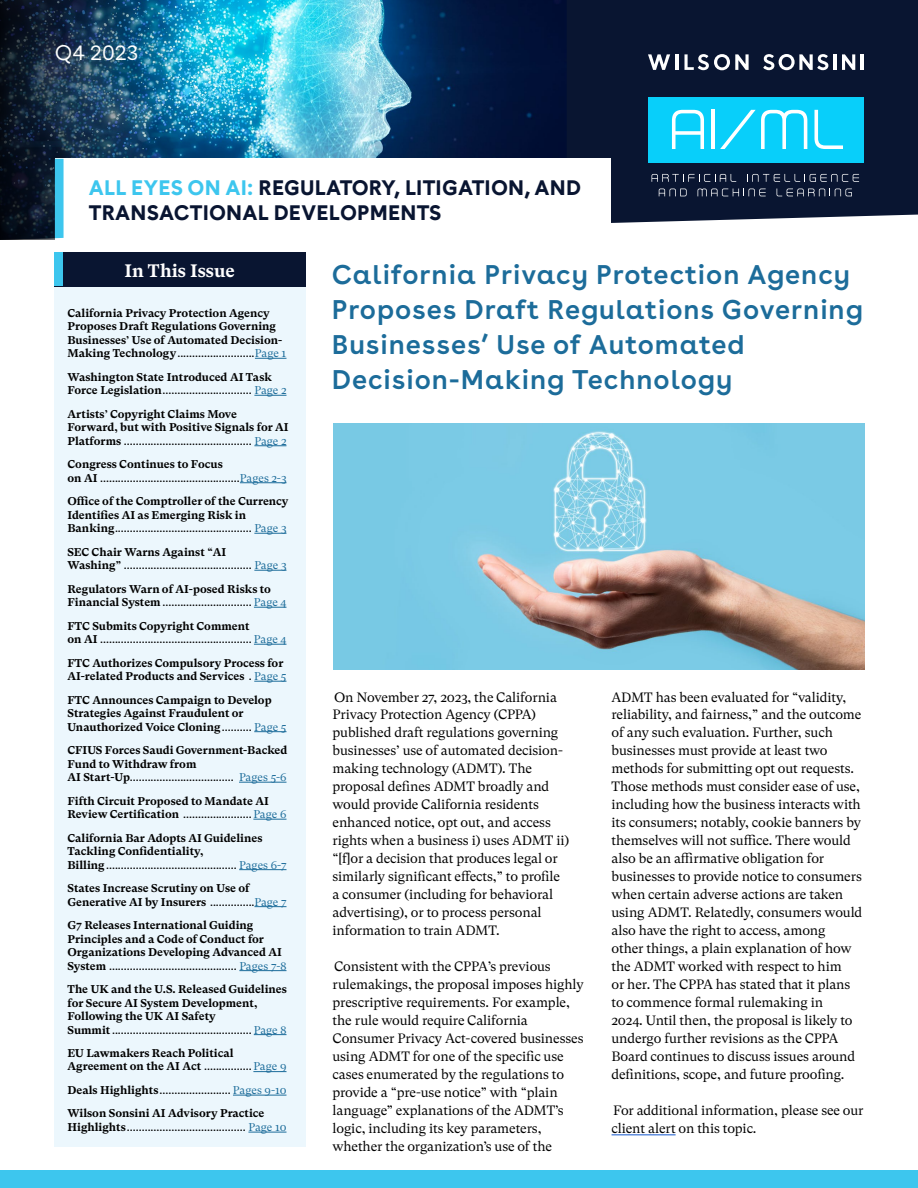
<style>
.page{position:relative;width:918px;height:1188px;background:#fff}
.page>*{position:absolute;margin:0;border:0;box-sizing:border-box;transform-origin:0 0}
.t1{font:600 27px/35.1px "Buenos Aires";letter-spacing:.035em;color:#1c6c9a}
.t2{font:700 21px/25.2px "Buenos Aires";letter-spacing:.01em;color:#091531}
.t3{font:21px "Buenos Aires";color:#fff}
.t4{font:700 18px "GT Super Text";color:#fff}
.t5{font:13.5px/18px "GT Super Text";letter-spacing:-.01em;color:#000}
.t6{font:700 11.25px/13.5px "GT Super Text";color:#000}
.t7{font:11.25px/13.5px "GT Super Text";letter-spacing:-.01em;color:#000}
.s1{color:#3dc6ee}
.s2{font-weight:400}
.s3{font-weight:400;color:#1c6c9a}
.s4{font-weight:700}
.s5{color:#1c6c9a}
</style>
<div class="page">
<div style="left:567px;top:0;width:351px;height:223px;background:#091531"></div>
<img style="left:178px;top:0;width:389px;height:158px">
<img style="left:0;top:0;width:178px;height:240px">
<div style="left:55px;top:159px;width:555px;height:87px;background:#fff"></div>
<div style="left:55px;top:159px;width:9px;height:79px;background:#3dc6ee"></div>
<div style="left:0;top:1171px;width:918px;height:17px;background:#3dc6ee"></div>
<div style="left:54px;top:253px;width:252px;height:35px;background:#091531"></div>
<div style="left:54px;top:288px;width:252px;height:859px;background:#ecf7fd"></div>
<hr style="left:255px;top:358px;width:32px;height:1px;background:#1c6c9a">
<hr style="left:254px;top:395px;width:32px;height:1px;background:#1c6c9a">
<hr style="left:254px;top:445px;width:32px;height:1px;background:#1c6c9a">
<hr style="left:240px;top:482px;width:46px;height:1px;background:#1c6c9a">
<hr style="left:254px;top:533px;width:32px;height:1px;background:#1c6c9a">
<hr style="left:254px;top:570px;width:32px;height:1px;background:#1c6c9a">
<hr style="left:254px;top:607px;width:33px;height:1px;background:#1c6c9a">
<hr style="left:254px;top:644px;width:33px;height:1px;background:#1c6c9a">
<hr style="left:254px;top:681px;width:32px;height:1px;background:#1c6c9a">
<hr style="left:254px;top:731px;width:32px;height:1px;background:#1c6c9a">
<hr style="left:239px;top:782px;width:48px;height:1px;background:#1c6c9a">
<hr style="left:253px;top:819px;width:34px;height:1px;background:#1c6c9a">
<hr style="left:239px;top:869px;width:47px;height:1px;background:#1c6c9a">
<hr style="left:254px;top:906px;width:33px;height:1px;background:#1c6c9a">
<hr style="left:239px;top:970px;width:48px;height:1px;background:#1c6c9a">
<hr style="left:254px;top:1034px;width:32px;height:1px;background:#1c6c9a">
<hr style="left:253px;top:1071px;width:34px;height:1px;background:#1c6c9a">
<hr style="left:233px;top:1095px;width:53px;height:1px;background:#1c6c9a">
<hr style="left:248px;top:1132px;width:39px;height:1px;background:#1c6c9a">
<div style="left:54px;top:253px;width:9px;height:33px;background:#3dc6ee"></div>
<img style="left:333px;top:423px;width:532px;height:247px">
<svg style="left:652px;top:174px;width:84px;height:8px"></svg>
<svg style="left:747px;top:174px;width:112px;height:8px"></svg>
<svg style="left:659px;top:189px;width:28px;height:7px"></svg>
<svg style="left:698px;top:189px;width:68px;height:7px"></svg>
<svg style="left:777px;top:189px;width:75px;height:7px"></svg>
<div style="left:648px;top:97px;width:216px;height:66px;background:#08cffa"></div>
<svg style="left:672px;top:110px;width:32px;height:39px"></svg>
<hr style="left:711px;top:110px;width:4px;height:39px;background:#fff">
<svg style="left:720px;top:110px;width:87px;height:39px"></svg>
<svg style="left:815px;top:110px;width:28px;height:39px"></svg>
<svg style="left:648px;top:54px;width:22px;height:16px"></svg>
<hr style="left:675px;top:54px;width:3px;height:16px;background:#fff">
<svg style="left:684px;top:54px;width:65px;height:16px"></svg>
<svg style="left:763px;top:54px;width:65px;height:16px"></svg>
<hr style="left:833px;top:54px;width:3px;height:16px;background:#fff">
<svg style="left:842px;top:54px;width:13px;height:16px"></svg>
<hr style="left:861px;top:54px;width:3px;height:16px;background:#fff">
<hr style="left:612px;top:1135px;width:64px;height:1px;background:#15c">
<h2 class="t3" style="left:55px;top:36px;width:85px">Q4 2023</h2>
<h2 class="t2" style="left:89px;top:173px;width:494px"><span class="s1">ALL EYES ON AI:</span> REGULATORY, LITIGATION, AND<br>TRANSACTIONAL DEVELOPMENTS</h2>
<h3 class="t4" style="left:125px;top:261px;width:112px">In This Issue</h3>
<p class="t6" style="left:68px;top:306px;width:221px">California Privacy Protection Agency Proposes Draft Regulations Governing Businesses’ Use of Automated Decision-Making Technology<span class="s2">..........................</span><span class="s3">Page 1</span></p>
<p class="t6" style="left:68px;top:370px;width:221px">Washington State Introduced AI Task<br>Force Legislation<span class="s2">..............................</span> <span class="s3">Page 2</span></p>
<p class="t6" style="left:68px;top:407px;width:223px">Artists’ Copyright Claims Move<br>Forward, but with Positive Signals for AI<br>Platforms <span class="s2">...........................................</span> <span class="s3">Page 2</span></p>
<p class="t7" style="left:68px;top:458px;width:221px"><span class="s4">Congress Continues to Focus<br>on AI</span> ...............................................<span class="s5">Pages 2-3</span></p>
<p class="t6" style="left:68px;top:495px;width:222px">Office of the Comptroller of the Currency<br>Identifies AI as Emerging Risk in<br>Banking<span class="s2">..............................................</span> <span class="s3">Page 3</span></p>
<p class="t7" style="left:68px;top:545px;width:221px"><span class="s4">SEC Chair Warns Against “AI<br>Washing”</span> ........................................... <span class="s5">Page 3</span></p>
<p class="t6" style="left:68px;top:582px;width:221px">Regulators Warn of AI-posed Risks to<br>Financial System <span class="s2">..............................</span> <span class="s3">Page 4</span></p>
<p class="t7" style="left:68px;top:619px;width:221px"><span class="s4">FTC Submits Copyright Comment<br>on AI</span> ................................................... <span class="s5">Page 4</span></p>
<p class="t6" style="left:68px;top:656px;width:221px">FTC Authorizes Compulsory Process for<br>AI-related Products and Services <span class="s2">.</span> <span class="s3">Page 5</span></p>
<p class="t6" style="left:68px;top:693px;width:221px">FTC Announces Campaign to Develop<br>Strategies Against Fraudulent or<br>Unauthorized Voice Cloning<span class="s2">..........</span> <span class="s3">Page 5</span></p>
<p class="t6" style="left:68px;top:743px;width:221px">CFIUS Forces Saudi Government-Backed<br>Fund to Withdraw from<br>AI Start-Up<span class="s2">...................................</span> <span class="s3">Pages 5-6</span></p>
<p class="t6" style="left:68px;top:794px;width:221px">Fifth Circuit Proposed to Mandate AI<br>Review Certification <span class="s2">.......................</span> <span class="s3">Page 6</span></p>
<p class="t6" style="left:68px;top:831px;width:221px">California Bar Adopts AI Guidelines<br>Tackling Confidentiality,<br>Billing<span class="s2">............................................</span> <span class="s3">Pages 6-7</span></p>
<p class="t6" style="left:68px;top:881px;width:221px">States Increase Scrutiny on Use of<br>Generative AI by Insurers <span class="s2">...............</span><span class="s3">Page 7</span></p>
<p class="t6" style="left:68px;top:918px;width:221px">G7 Releases International Guiding Principles and a Code of Conduct for Organizations Developing Advanced AI System <span class="s2">...........................................</span> <span class="s3">Pages 7-8</span></p>
<p class="t6" style="left:68px;top:982px;width:221px">The UK and the U.S. Released Guidelines for Secure AI System Development, Following the UK AI Safety<br>Summit <span class="s2">...............................................</span> <span class="s3">Page 8</span></p>
<p class="t6" style="left:68px;top:1046px;width:221px">EU Lawmakers Reach Political<br>Agreement on the AI Act <span class="s2">................</span> <span class="s3">Page 9</span></p>
<p class="t6" style="left:68px;top:1078px;width:221px;line-height:23.5px">Deals Highlights<span class="s2">........................</span> <span class="s3">Pages 9-10<br></span>Wilson Sonsini AI Advisory Practice</p>
<p class="t7" style="left:68px;top:1120px;width:221px"><span class="s4">Highlights</span>........................................ <span class="s5">Page 10</span></p>
<h1 class="t1" style="left:332px;top:254px;width:533px">California Privacy Protection Agency Proposes Draft Regulations Governing Businesses’ Use of Automated Decision-Making Technology</h1>
<p class="t5" style="left:333px;top:688px;width:238px">On November 27, 2023, the California Privacy Protection Agency (CPPA) published draft regulations governing businesses’ use of automated decision&shy;making technology (ADMT). The proposal defines ADMT broadly and would provide California residents enhanced notice, opt out, and access rights when a business i) uses ADMT ii) “[f]or a decision that produces legal or similarly significant effects,” to profile a consumer (including for behavioral advertising), or to process personal information to train ADMT.</p>
<p class="t5" style="left:333px;top:958px;width:253px">Consistent with the CPPA’s previous rulemakings, the proposal imposes highly prescriptive requirements. For example, the rule would require California Consumer Privacy Act-covered businesses using ADMT for one of the specific use cases enumerated by the regulations to provide a “pre-use notice” with “plain language” explanations of the ADMT’s logic, including its key parameters, whether the organization’s use of the</p>
<p class="t5" style="left:612px;top:688px;width:252px">ADMT has been evaluated for “validity, reliability, and fairness,” and the outcome of any such evaluation. Further, such businesses must provide at least two methods for submitting opt out requests.<br>Those methods must consider ease of use, including how the business interacts with its consumers; notably, cookie banners by themselves will not suffice. There would also be an affirmative obligation for businesses to provide notice to consumers when certain adverse actions are taken using ADMT. Relatedly, consumers would also have the right to access, among<br>other things, a plain explanation of how the ADMT worked with respect to him<br>or her. The CPPA has stated that it plans to commence formal rulemaking in<br>2024. Until then, the proposal is likely to undergo further revisions as the CPPA Board continues to discuss issues around definitions, scope, and future proofing.</p>
<p class="t5" style="left:612px;top:1102px;width:253px">For additional information, please see our client alert on this topic.</p>
</div>
